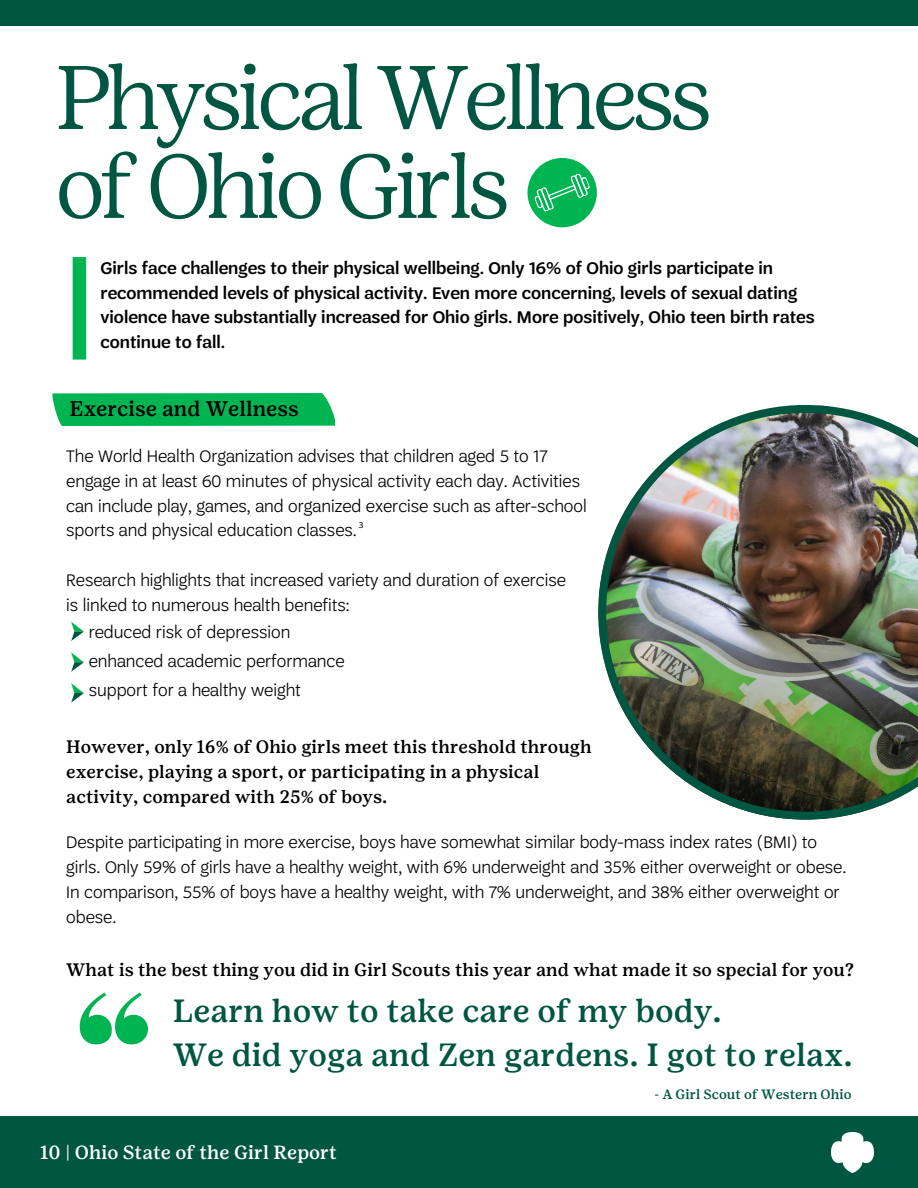
<style>
.page{position:relative;width:918px;height:1188px;background:#fff}
.page>*{position:absolute;margin:0;border:0;box-sizing:border-box;transform-origin:0 0}
.t1{font:300 90px/88.8px "Girl Scout Display";letter-spacing:-.045em;color:#005640}
.t2{font:500 32.1px/43.7px "Girl Scout Text";color:#005640}
.t3{font:500 21px "Girl Scout Text";color:#000}
.t4{font:500 19.05px "Girl Scout Text";color:#fff}
.t5{font:300 18px/24.8px "Trefoil Sans";color:#000}
.t6{font:500 18px/24.8px "Trefoil Sans";color:#000}
.t7{font:500 18px/24.8px "Girl Scout Text";color:#000}
.t8{font:500 13.5px "Girl Scout Text";color:#005640}
.t9{font:9px "Trefoil Sans";color:#000}
</style>
<div class="page">
<div style="left:0;top:0;width:918px;height:26px;background:#005640"></div>
<div style="left:0;top:1117px;width:918px;height:71px;background:#005640"></div>
<img style="left:832px;top:1133px;width:42px;height:39px">
<div style="left:73px;top:257px;width:13px;height:103px;background:#00b451"></div>
<div style="left:527px;top:158px;width:70px;height:69px;background:#00b451;border-radius:50%"></div>
<svg style="left:534px;top:173px;width:57px;height:40px"></svg>
<svg style="left:52px;top:359px;width:283px;height:67px"></svg>
<img style="left:598px;top:405px;width:320px;height:414px">
<svg style="left:71px;top:622px;width:13px;height:19px"></svg>
<svg style="left:71px;top:653px;width:13px;height:19px"></svg>
<svg style="left:71px;top:683px;width:13px;height:20px"></svg>
<svg style="left:80px;top:993px;width:68px;height:51px"></svg>
<h1 class="t1" style="left:56px;top:53px;width:657px">Physical Wellness of Ohio Girls</h1>
<h5 class="t6" style="left:100px;top:255px;width:716px">Girls face challenges to their physical wellbeing. Only 16% of Ohio girls participate in recommended levels of physical activity. Even more concerning, levels of sexual dating violence have substantially increased for Ohio girls. More positively, Ohio teen birth rates continue to fall.</h5>
<p class="t3" style="left:69px;top:397px;width:231px">Exercise and Wellness</p>
<p class="t5" style="left:66px;top:444px;width:522px">The World Health Organization advises that children aged 5 to 17 engage in at least 60 minutes of physical activity each day. Activities can include play, games, and organized exercise such as after-school sports and physical education classes.</p>
<h4 class="t5" style="left:66px;top:567px;width:501px">Research highlights that increased variety and duration of exercise is linked to numerous health benefits:</h4>
<h4 class="t5" style="left:89px;top:617px;width:257px;line-height:29.2px">reduced risk of depression enhanced academic performance support for a healthy weight</h4>
<p class="t9" style="left:359px;top:520px;width:6px">3</p>
<p class="t7" style="left:66px;top:735px;width:527px">However, only 16% of Ohio girls meet this threshold through exercise, playing a sport, or participating in a physical activity, compared with 25% of boys.</p>
<h5 class="t5" style="left:66px;top:830px;width:781px">Despite participating in more exercise, boys have somewhat similar body-mass index rates (BMI) to girls. Only 59% of girls have a healthy weight, with 6% underweight and 35% either overweight or obese.<br>In comparison, 55% of boys have a healthy weight, with 7% underweight, and 38% either overweight or obese.</h5>
<h4 class="t7" style="left:66px;top:958px;width:789px">What is the best thing you did in Girl Scouts this year and what made it so special for you?</h4>
<p class="t2" style="left:173px;top:989px;width:681px">Learn how to take care of my body.<br>We did yoga and Zen gardens. I got to relax.</p>
<h3 class="t4" style="left:40px;top:1141px;width:298px">10 | Ohio State of the Girl Report</h3>
<p class="t8" style="left:654px;top:1086px;width:199px">- A Girl Scout of Western Ohio</p>
</div>
